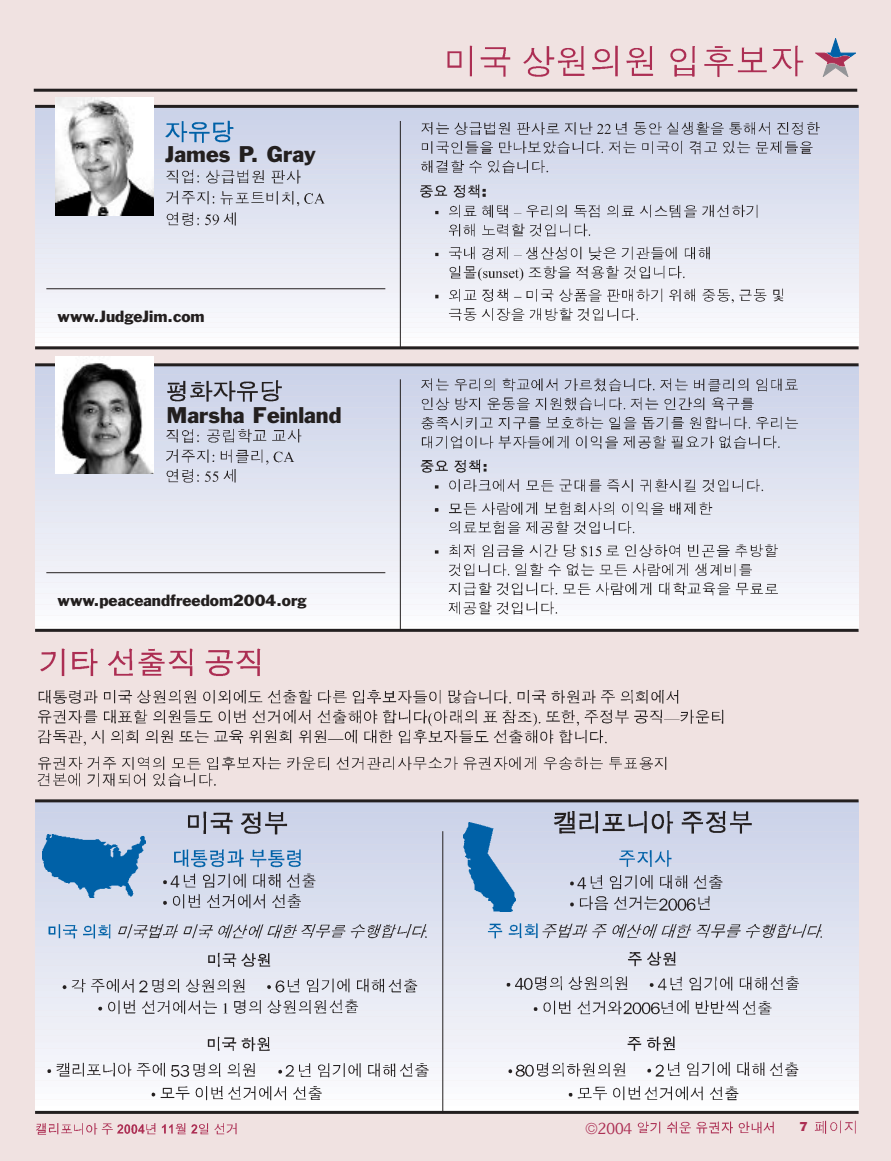
<style>
.page{position:relative;width:891px;height:1161px;background:#f0e2e1}
.page>*{position:absolute;margin:0;border:0;box-sizing:border-box;transform-origin:0 0}
.t1{font:21px "Franklin Gothic";color:#231f1f}
.t2{font:16.5px "Souvenir Got URWT";color:#ac2e53}
.t3{font:15px "Franklin Gothic";color:#231f1f}
.t4{font:12px "Franklin Gothic";color:#ac2e53}
</style>
<div class="page">
<svg style="left:817px;top:38px;width:39px;height:38px"></svg>
<hr style="left:34px;top:89px;width:823px;height:3px;background:#231f1f">
<img style="left:637px;top:1121px;width:137px;height:13px">
<img style="left:36px;top:1123px;width:201px;height:12px">
<img style="left:814px;top:1120px;width:42px;height:14px">
<div style="left:35px;top:108px;width:824px;height:9px;background:#cbd3e9"></div>
<div style="left:35px;top:113px;width:824px;height:9px;background:#ccd3e9"></div>
<div style="left:35px;top:118px;width:824px;height:9px;background:#cdd4ea"></div>
<div style="left:35px;top:123px;width:824px;height:9px;background:#ced5ea"></div>
<div style="left:35px;top:128px;width:824px;height:9px;background:#cfd5ea"></div>
<div style="left:35px;top:133px;width:824px;height:9px;background:#d0d6eb"></div>
<div style="left:35px;top:138px;width:824px;height:9px;background:#d1d7eb"></div>
<div style="left:35px;top:147px;width:824px;height:10px;background:#d3d8ec"></div>
<div style="left:35px;top:157px;width:824px;height:10px;background:#d5dbed"></div>
<div style="left:35px;top:167px;width:824px;height:10px;background:#d7dcee"></div>
<div style="left:35px;top:177px;width:824px;height:10px;background:#d8deee"></div>
<div style="left:35px;top:187px;width:824px;height:10px;background:#dbe0f0"></div>
<div style="left:35px;top:197px;width:824px;height:9px;background:#dde2f0"></div>
<div style="left:35px;top:202px;width:824px;height:9px;background:#dfe3f1"></div>
<div style="left:35px;top:207px;width:824px;height:9px;background:#e0e3f1"></div>
<svg style="left:35px;top:212px;width:824px;height:5px"></svg>
<div style="left:35px;top:217px;width:824px;height:9px;background:#e2e5f2"></div>
<div style="left:35px;top:226px;width:824px;height:10px;background:#e4e7f2"></div>
<div style="left:35px;top:236px;width:824px;height:10px;background:#e6e9f3"></div>
<div style="left:35px;top:246px;width:824px;height:10px;background:#e8ebf4"></div>
<div style="left:35px;top:256px;width:824px;height:10px;background:#eaecf6"></div>
<div style="left:35px;top:266px;width:824px;height:10px;background:#eceef6"></div>
<div style="left:35px;top:276px;width:824px;height:9px;background:#eeeff6"></div>
<div style="left:35px;top:281px;width:824px;height:9px;background:#eff0f7"></div>
<svg style="left:35px;top:286px;width:824px;height:5px"></svg>
<div style="left:35px;top:291px;width:824px;height:9px;background:#f1f2f9"></div>
<div style="left:35px;top:296px;width:824px;height:9px;background:#f2f3fa"></div>
<div style="left:35px;top:301px;width:824px;height:9px;background:#f3f4fa"></div>
<div style="left:35px;top:310px;width:824px;height:10px;background:#f6f6fb"></div>
<div style="left:35px;top:320px;width:824px;height:10px;background:#f8f8fc"></div>
<div style="left:35px;top:330px;width:824px;height:10px;background:#fbfcfe"></div>
<div style="left:35px;top:340px;width:824px;height:6px;background:#fff"></div>
<hr style="left:35px;top:105px;width:824px;height:3px;background:#231f1f">
<img style="left:420px;top:122px;width:424px;height:199px">
<hr style="left:35px;top:346px;width:824px;height:3px;background:#231f1f">
<hr style="left:400px;top:121px;width:1px;height:227px;background:#231f1f">
<hr style="left:46px;top:288px;width:339px;height:1px;background:#231f1f">
<img style="left:55px;top:98px;width:98px;height:117px">
<div style="left:35px;top:365px;width:824px;height:6px;background:#9296a5"></div>
<div style="left:35px;top:367px;width:824px;height:10px;background:#cbd3e9"></div>
<div style="left:35px;top:372px;width:824px;height:10px;background:#ccd3e9"></div>
<div style="left:35px;top:378px;width:824px;height:10px;background:#cdd4ea"></div>
<div style="left:35px;top:383px;width:824px;height:10px;background:#ced5ea"></div>
<div style="left:35px;top:389px;width:824px;height:10px;background:#cfd5ea"></div>
<div style="left:35px;top:394px;width:824px;height:10px;background:#d0d6eb"></div>
<div style="left:35px;top:400px;width:824px;height:10px;background:#d1d7eb"></div>
<div style="left:35px;top:405px;width:824px;height:10px;background:#d2d8ec"></div>
<div style="left:35px;top:411px;width:824px;height:10px;background:#d3d8ec"></div>
<div style="left:35px;top:416px;width:824px;height:10px;background:#d4daec"></div>
<div style="left:35px;top:422px;width:824px;height:10px;background:#d5dbed"></div>
<div style="left:35px;top:427px;width:824px;height:10px;background:#d6dbed"></div>
<div style="left:35px;top:433px;width:824px;height:10px;background:#d7dcee"></div>
<div style="left:35px;top:438px;width:824px;height:10px;background:#d7deee"></div>
<div style="left:35px;top:444px;width:824px;height:10px;background:#d8deee"></div>
<div style="left:35px;top:454px;width:824px;height:11px;background:#dbe0f0"></div>
<div style="left:35px;top:465px;width:824px;height:10px;background:#dde2f0"></div>
<div style="left:35px;top:471px;width:824px;height:10px;background:#dfe3f1"></div>
<div style="left:35px;top:476px;width:824px;height:10px;background:#e0e3f1"></div>
<div style="left:35px;top:482px;width:824px;height:10px;background:#e0e4f1"></div>
<div style="left:35px;top:487px;width:824px;height:10px;background:#e2e5f2"></div>
<div style="left:35px;top:493px;width:824px;height:10px;background:#e3e6f2"></div>
<div style="left:35px;top:498px;width:824px;height:10px;background:#e4e7f2"></div>
<div style="left:35px;top:504px;width:824px;height:10px;background:#e5e8f3"></div>
<div style="left:35px;top:509px;width:824px;height:10px;background:#e6e9f3"></div>
<div style="left:35px;top:515px;width:824px;height:10px;background:#e7e9f4"></div>
<div style="left:35px;top:520px;width:824px;height:10px;background:#e8ebf4"></div>
<div style="left:35px;top:526px;width:824px;height:10px;background:#e9ecf6"></div>
<div style="left:35px;top:531px;width:824px;height:10px;background:#eaecf6"></div>
<div style="left:35px;top:537px;width:824px;height:10px;background:#ebedf6"></div>
<div style="left:35px;top:542px;width:824px;height:10px;background:#eceef6"></div>
<div style="left:35px;top:548px;width:824px;height:10px;background:#edeef6"></div>
<div style="left:35px;top:558px;width:824px;height:11px;background:#eff0f7"></div>
<svg style="left:35px;top:569px;width:824px;height:6px;background:#e9e9f0"></svg>
<div style="left:35px;top:575px;width:824px;height:10px;background:#f2f3fa"></div>
<div style="left:35px;top:580px;width:824px;height:10px;background:#f3f4fa"></div>
<div style="left:35px;top:586px;width:824px;height:10px;background:#f4f6fb"></div>
<div style="left:35px;top:591px;width:824px;height:10px;background:#f6f6fb"></div>
<div style="left:35px;top:597px;width:824px;height:10px;background:#f7f8fc"></div>
<div style="left:35px;top:602px;width:824px;height:10px;background:#f8f8fc"></div>
<div style="left:35px;top:608px;width:824px;height:10px;background:#f9fafd"></div>
<div style="left:35px;top:613px;width:824px;height:10px;background:#fbfcfe"></div>
<div style="left:35px;top:619px;width:824px;height:10px;background:#fdfdfe"></div>
<svg style="left:35px;top:624px;width:824px;height:5px"></svg>
<svg style="left:35px;top:802px;width:499px;height:2px"></svg>
<div style="left:35px;top:804px;width:824px;height:11px;background:#cbd3e9"></div>
<div style="left:35px;top:810px;width:824px;height:11px;background:#ccd3e9"></div>
<div style="left:35px;top:817px;width:824px;height:10px;background:#cdd4ea"></div>
<div style="left:35px;top:823px;width:824px;height:11px;background:#ced5ea"></div>
<div style="left:35px;top:829px;width:824px;height:11px;background:#cfd5ea"></div>
<div style="left:35px;top:836px;width:824px;height:11px;background:#d0d6eb"></div>
<div style="left:35px;top:842px;width:824px;height:11px;background:#d1d7eb"></div>
<div style="left:35px;top:848px;width:824px;height:11px;background:#d2d8ec"></div>
<div style="left:35px;top:855px;width:824px;height:11px;background:#d3d8ec"></div>
<div style="left:35px;top:861px;width:824px;height:11px;background:#d4daec"></div>
<div style="left:35px;top:868px;width:824px;height:10px;background:#d5dbed"></div>
<div style="left:35px;top:874px;width:824px;height:11px;background:#d6dbed"></div>
<div style="left:35px;top:880px;width:824px;height:11px;background:#d7dcee"></div>
<div style="left:35px;top:887px;width:824px;height:11px;background:#d7deee"></div>
<div style="left:35px;top:893px;width:824px;height:11px;background:#d8deee"></div>
<div style="left:35px;top:900px;width:824px;height:10px;background:#dadfef"></div>
<div style="left:35px;top:906px;width:824px;height:11px;background:#dbe0f0"></div>
<div style="left:35px;top:912px;width:824px;height:11px;background:#dce0f0"></div>
<div style="left:35px;top:919px;width:824px;height:11px;background:#dde2f0"></div>
<div style="left:35px;top:925px;width:824px;height:11px;background:#dfe3f1"></div>
<div style="left:35px;top:931px;width:824px;height:11px;background:#e0e3f1"></div>
<div style="left:35px;top:938px;width:824px;height:11px;background:#e0e4f1"></div>
<hr style="left:35px;top:363px;width:824px;height:3px;background:#231f1f">
<img style="left:420px;top:378px;width:401px;height:251px">
<hr style="left:35px;top:629px;width:824px;height:3px;background:#231f1f">
<hr style="left:35px;top:799px;width:824px;height:3px;background:#231f1f">
<hr style="left:400px;top:379px;width:1px;height:251px;background:#231f1f">
<hr style="left:442px;top:831px;width:1px;height:282px;background:#231f1f">
<hr style="left:46px;top:572px;width:339px;height:1px;background:#231f1f">
<img style="left:55px;top:357px;width:98px;height:117px">
<img style="left:37px;top:690px;width:687px;height:97px">
<img style="left:40px;top:648px;width:221px;height:28px">
<img style="left:48px;top:924px;width:379px;height:15px">
<img style="left:35px;top:948px;width:824px;height:166px">
<img style="left:463px;top:823px;width:52px;height:88px">
<img style="left:166px;top:802px;width:280px;height:45px">
<img style="left:43px;top:834px;width:103px;height:64px">
<img style="left:174px;top:847px;width:270px;height:25px">
<img style="left:163px;top:873px;width:153px;height:36px">
<img style="left:487px;top:923px;width:335px;height:16px">
<img style="left:534px;top:800px;width:325px;height:34px">
<img style="left:619px;top:850px;width:53px;height:17px">
<img style="left:570px;top:875px;width:153px;height:36px">
<img style="left:164px;top:166px;width:237px;height:74px">
<img style="left:165px;top:120px;width:69px;height:23px">
<img style="left:166px;top:427px;width:235px;height:74px">
<img style="left:167px;top:380px;width:115px;height:22px">
<img style="left:447px;top:45px;width:370px;height:33px">
<h1 class="t1" style="left:165px;top:146px;width:152px">James P. Gray</h1>
<p class="t3" style="left:58px;top:311px;width:149px">www.JudgeJim.com</p>
<h1 class="t1" style="left:166px;top:407px;width:177px">Marsha Feinland</h1>
<p class="t3" style="left:58px;top:594px;width:250px">www.peaceandfreedom2004.org</p>
<p class="t2" style="left:585px;top:1122px;width:49px">©2004</p>
<p class="t4" style="left:799px;top:1122px;width:10px">7</p>
</div>
